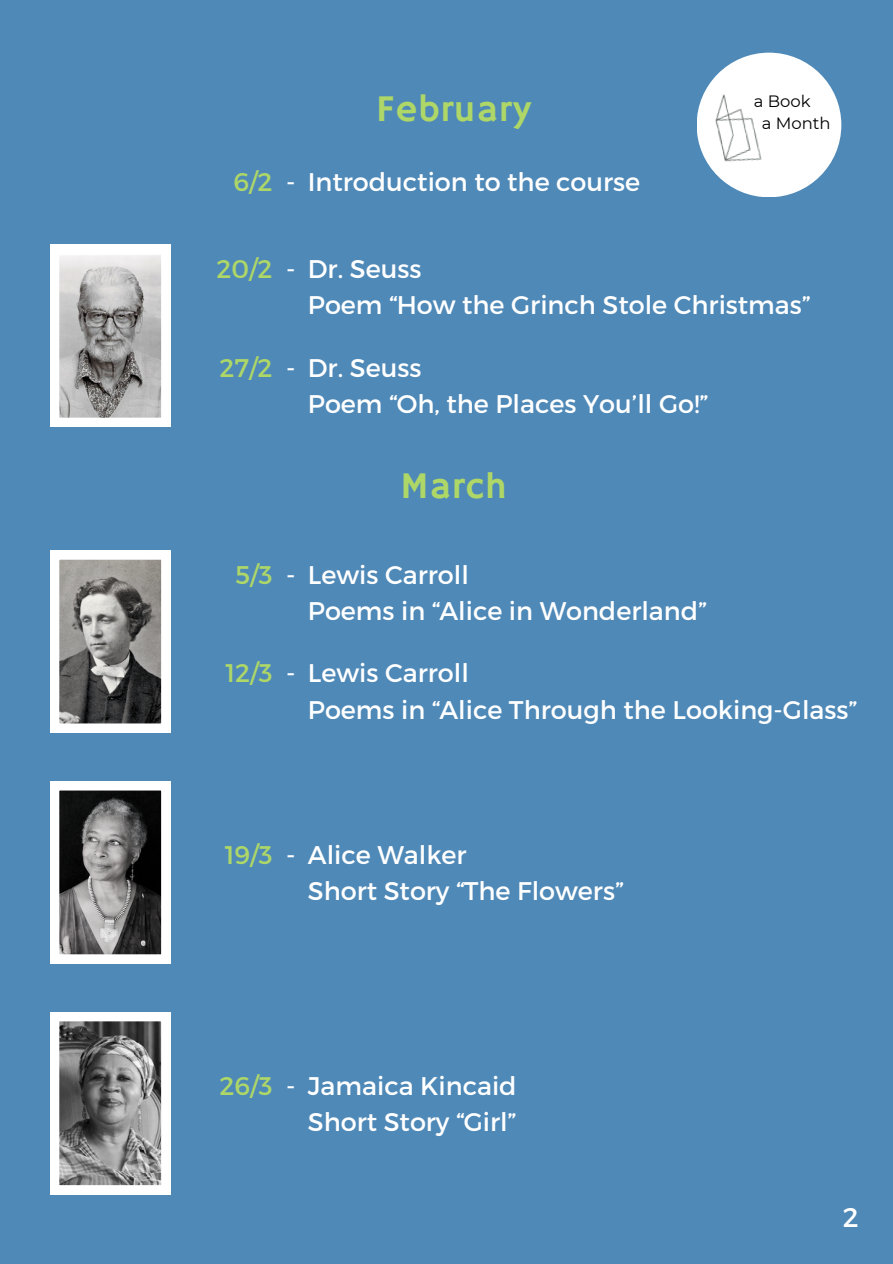
<style>
.page{position:relative;width:893px;height:1264px;background:#fff}
.page>*{position:absolute;margin:0;border:0;box-sizing:border-box;transform-origin:0 0}
.t1{font:37.5px "Hammersmith One";letter-spacing:.02em;color:#aed768}
.t2{font:27px "Montserrat";color:#fff}
.t3{font:25.5px "Montserrat";color:#fff}
.t4{font:25.5px "Montserrat";color:#aed768}
.t5{font:16.35px "Montserrat";color:#000}
</style>
<div class="page">
<div style="left:0;top:0;width:892px;height:1263px;background:#4f89b7"></div>
<div style="left:696px;top:53px;width:145px;height:144px;background:#fff;border-radius:50%"></div>
<img style="left:699px;top:88px;width:63px;height:91px">
<svg style="left:50px;top:245px;width:120px;height:181px;background:#bebdbd"></svg>
<svg style="left:50px;top:550px;width:120px;height:182px;background:#939290"></svg>
<svg style="left:50px;top:781px;width:120px;height:182px;background:#767575"></svg>
<svg style="left:50px;top:1012px;width:120px;height:182px;background:#959595"></svg>
<h1 class="t1" style="left:376px;top:87px;width:157px">February</h1>
<h2 class="t4" style="left:233px;top:165px;width:41px">6/2</h2>
<h2 class="t3" style="left:308px;top:165px;width:334px">Introduction to the course</h2>
<h2 class="t3" style="left:286px;top:165px;width:11px">-</h2>
<p class="t5" style="left:753px;top:91px;width:58px">a Book</p>
<p class="t5" style="left:761px;top:113px;width:70px">a Month</p>
<h2 class="t4" style="left:216px;top:252px;width:58px">20/2</h2>
<h2 class="t3" style="left:308px;top:252px;width:115px">Dr. Seuss</h2>
<h2 class="t3" style="left:308px;top:288px;width:504px">Poem “How the Grinch Stole Christmas”</h2>
<h2 class="t3" style="left:286px;top:252px;width:11px">-</h2>
<p class="t4" style="left:219px;top:351px;width:54px">27/2</p>
<p class="t3" style="left:308px;top:351px;width:115px">Dr. Seuss</p>
<h2 class="t3" style="left:308px;top:387px;width:401px">Poem “Oh, the Places You’ll Go!”</h2>
<p class="t3" style="left:286px;top:351px;width:11px">-</p>
<p class="t1" style="left:400px;top:464px;width:108px">March</p>
<h2 class="t4" style="left:235px;top:558px;width:38px">5/3</h2>
<h2 class="t3" style="left:308px;top:558px;width:162px">Lewis Carroll</h2>
<h2 class="t3" style="left:308px;top:594px;width:400px">Poems in “Alice in Wonderland”</h2>
<h2 class="t3" style="left:286px;top:558px;width:11px">-</h2>
<h1 class="t4" style="left:225px;top:656px;width:49px">12/3</h1>
<h2 class="t3" style="left:308px;top:656px;width:162px">Lewis Carroll</h2>
<h2 class="t3" style="left:308px;top:693px;width:550px">Poems in “Alice Through the Looking-Glass”</h2>
<h2 class="t3" style="left:286px;top:656px;width:11px">-</h2>
<p class="t4" style="left:225px;top:838px;width:49px">19/3</p>
<h2 class="t3" style="left:308px;top:838px;width:160px">Alice Walker</h2>
<p class="t3" style="left:308px;top:874px;width:317px">Short Story “The Flowers”</p>
<h2 class="t3" style="left:286px;top:838px;width:11px">-</h2>
<p class="t4" style="left:219px;top:1068px;width:54px">26/3</p>
<p class="t3" style="left:308px;top:1068px;width:210px">Jamaica Kincaid</p>
<h2 class="t3" style="left:308px;top:1105px;width:210px">Short Story “Girl”</h2>
<h2 class="t3" style="left:286px;top:1068px;width:11px">-</h2>
<p class="t2" style="left:842px;top:1199px;width:17px">2</p>
</div>
